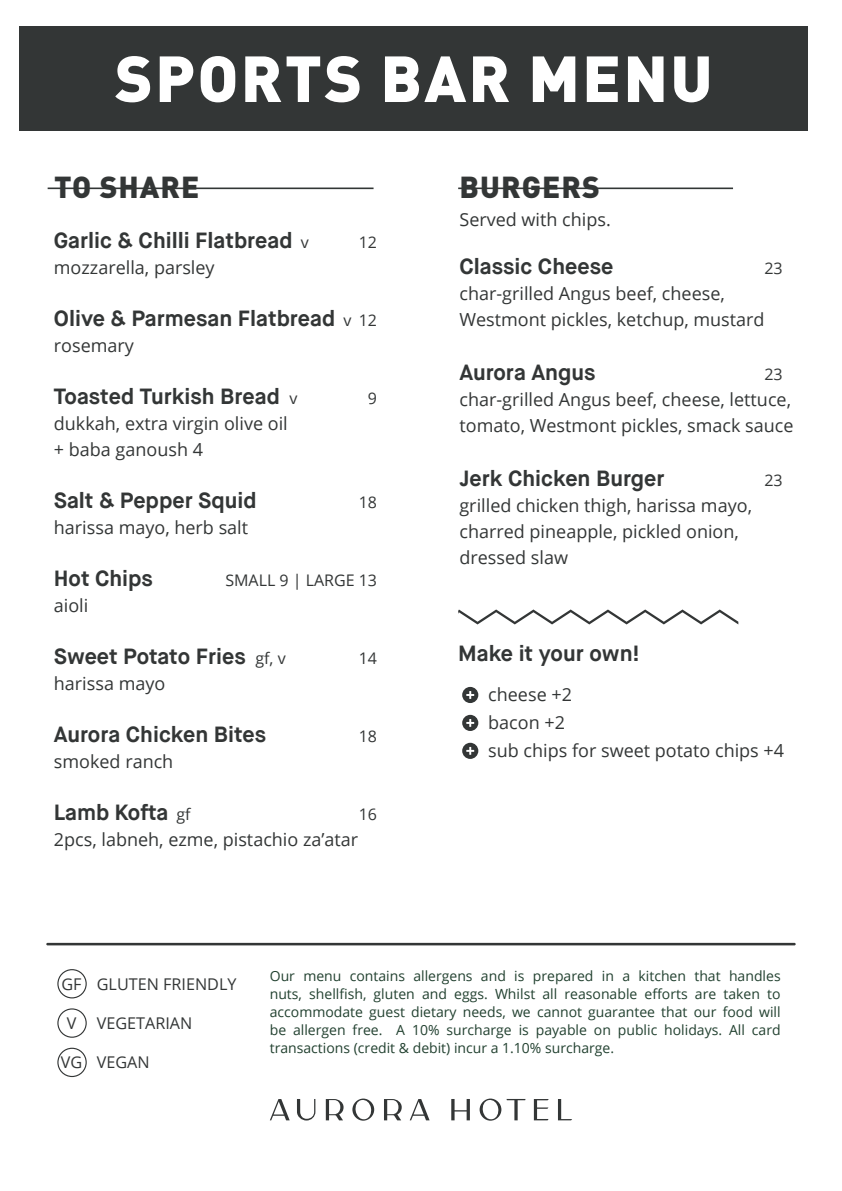
<style>
.page{position:relative;width:842px;height:1191px;background:#fff}
.page>*{position:absolute;margin:0;border:0;box-sizing:border-box;transform-origin:0 0}
.t1{font:900 64px "DIN Pro";letter-spacing:.035em;color:#fff}
.t2{font:900 30px "DIN Pro";letter-spacing:.035em;color:#333636}
.t3{font:700 22px "Maison Neue";color:#333636}
.t4{font:18px/26px "Open Sans";color:#333636}
.t5{font:16.2px "Open Sans";color:#333636}
.t6{font:16px "Open Sans";color:#333636}
.t7{font:14px/18px "Open Sans";color:#224130;text-align:justify}
.s1{font-family:"Open Sans";font-weight:400;font-size:16px}
</style>
<div class="page">
<div style="left:19px;top:26px;width:789px;height:104px;background:#333636"></div>
<div style="left:462px;top:687px;width:16px;height:16px;background:#333636;border-radius:50%"></div>
<svg style="left:466px;top:691px;width:8px;height:8px"></svg>
<div style="left:462px;top:715px;width:16px;height:16px;background:#333636;border-radius:50%"></div>
<svg style="left:466px;top:719px;width:8px;height:8px"></svg>
<div style="left:462px;top:743px;width:16px;height:16px;background:#333636;border-radius:50%"></div>
<svg style="left:466px;top:747px;width:8px;height:8px"></svg>
<svg style="left:458px;top:609px;width:280px;height:15px"></svg>
<hr style="left:46px;top:943px;width:750px;height:2px;background:#333636">
<svg style="left:270px;top:1099px;width:20px;height:21px"></svg>
<svg style="left:297px;top:1099px;width:18px;height:21px"></svg>
<svg style="left:326px;top:1099px;width:18px;height:21px"></svg>
<svg style="left:352px;top:1098px;width:22px;height:22px"></svg>
<svg style="left:384px;top:1099px;width:18px;height:21px"></svg>
<svg style="left:410px;top:1099px;width:20px;height:21px"></svg>
<svg style="left:451px;top:1099px;width:19px;height:21px"></svg>
<svg style="left:480px;top:1098px;width:46px;height:22px"></svg>
<svg style="left:534px;top:1099px;width:15px;height:21px"></svg>
<svg style="left:558px;top:1099px;width:14px;height:21px"></svg>
<hr style="left:458px;top:187px;width:275px;height:2px;background:#323635">
<hr style="left:48px;top:187px;width:326px;height:2px;background:#323635">
<div style="left:57px;top:969px;width:30px;height:29px;border:1px solid #333636;border-radius:50%"></div>
<div style="left:57px;top:1008px;width:30px;height:29px;border:1px solid #333636;border-radius:50%"></div>
<div style="left:57px;top:1047px;width:30px;height:30px;border:1px solid #333636;border-radius:50%"></div>
<h1 class="t1" style="left:115px;top:35px;width:599px">SPORTS BAR MENU</h1>
<h2 class="t2" style="left:54px;top:166px;width:147px">TO SHARE</h2>
<p class="t3" style="left:54px;top:226px;width:257px">Garlic &amp; Chilli Flatbread <span class="s1">v</span></p>
<p class="t6" style="left:359px;top:231px;width:20px">12</p>
<p class="t4" style="left:54px;top:253px;width:162px">mozzarella, parsley</p>
<p class="t3" style="left:54px;top:304px;width:325px">Olive &amp; Parmesan Flatbread <span class="s1">v 12</span></p>
<p class="t4" style="left:54px;top:331px;width:82px">rosemary</p>
<p class="t3" style="left:54px;top:382px;width:245px">Toasted Turkish Bread <span class="s1">v</span></p>
<p class="t6" style="left:368px;top:387px;width:11px">9</p>
<p class="t4" style="left:54px;top:409px;width:235px">dukkah, extra virgin olive oil + baba ganoush 4</p>
<p class="t3" style="left:54px;top:486px;width:204px">Salt &amp; Pepper Squid</p>
<p class="t6" style="left:359px;top:491px;width:20px">18</p>
<p class="t4" style="left:54px;top:513px;width:196px">harissa mayo, herb salt</p>
<p class="t3" style="left:54px;top:564px;width:101px">Hot Chips</p>
<p class="t6" style="left:225px;top:569px;width:153px">SMALL 9 | LARGE 13</p>
<p class="t4" style="left:54px;top:591px;width:36px">aioli</p>
<p class="t3" style="left:54px;top:642px;width:233px">Sweet Potato Fries <span class="s1">gf, v</span></p>
<p class="t6" style="left:359px;top:647px;width:20px">14</p>
<p class="t4" style="left:54px;top:669px;width:113px">harissa mayo</p>
<p class="t3" style="left:54px;top:720px;width:214px">Aurora Chicken Bites</p>
<p class="t6" style="left:359px;top:725px;width:20px">18</p>
<p class="t4" style="left:54px;top:747px;width:121px">smoked ranch</p>
<p class="t3" style="left:54px;top:798px;width:138px">Lamb Kofta <span class="s1">gf</span></p>
<p class="t6" style="left:359px;top:803px;width:20px">16</p>
<p class="t4" style="left:54px;top:825px;width:306px">2pcs, labneh, ezme, pistachio za’atar</p>
<h2 class="t2" style="left:460px;top:166px;width:142px">BURGERS</h2>
<p class="t4" style="left:459px;top:206px;width:153px">Served with chips.</p>
<p class="t3" style="left:459px;top:253px;width:155px">Classic Cheese</p>
<p class="t6" style="left:764px;top:258px;width:20px">23</p>
<p class="t4" style="left:459px;top:280px;width:307px">char-grilled Angus beef, cheese,<br>Westmont pickles, ketchup, mustard</p>
<p class="t3" style="left:459px;top:359px;width:138px">Aurora Angus</p>
<p class="t6" style="left:764px;top:364px;width:20px">23</p>
<p class="t4" style="left:459px;top:386px;width:335px">char-grilled Angus beef, cheese, lettuce, tomato, Westmont pickles, smack sauce</p>
<p class="t3" style="left:459px;top:465px;width:206px">Jerk Chicken Burger</p>
<p class="t6" style="left:764px;top:470px;width:20px">23</p>
<p class="t4" style="left:459px;top:492px;width:294px">grilled chicken thigh, harissa mayo, charred pineapple, pickled onion, dressed slaw</p>
<p class="t3" style="left:458px;top:640px;width:183px">Make it your own!</p>
<p class="t4" style="left:488px;top:680px;width:297px;line-height:28px">cheese +2<br>bacon +2<br>sub chips for sweet potato chips +4</p>
<p class="t5" style="left:61px;top:972px;width:22px">GF</p>
<p class="t5" style="left:67px;top:1012px;width:11px">V</p>
<p class="t5" style="left:61px;top:1051px;width:23px">VG</p>
<p class="t5" style="left:97px;top:972px;width:141px">GLUTEN FRIENDLY</p>
<p class="t5" style="left:97px;top:1012px;width:97px">VEGETARIAN</p>
<p class="t5" style="left:97px;top:1051px;width:54px">VEGAN</p>
<p class="t7" style="left:270px;top:967px;width:512px">Our menu contains allergens and is prepared in a kitchen that handles nuts, shellfish, gluten and eggs. Whilst all reasonable efforts are taken to accommodate guest dietary needs, we cannot guarantee that our food will be allergen free. A 10% surcharge is payable on public holidays. All card transactions (credit &amp; debit) incur a 1.10% surcharge.</p>
</div>
